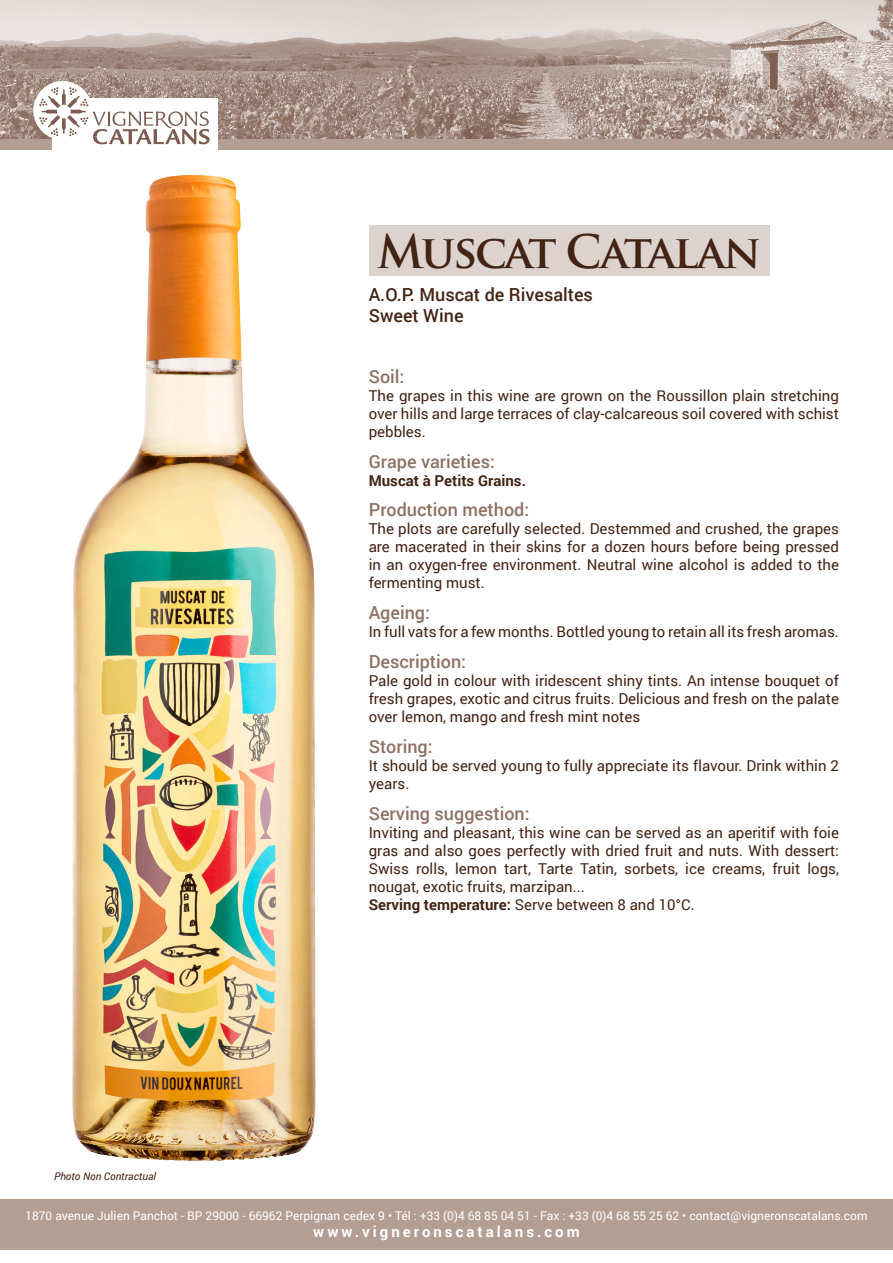
<style>
.page{position:relative;width:893px;height:1263px;background:#fff}
.page>*{position:absolute;margin:0;border:0;box-sizing:border-box;transform-origin:0 0}
.t1{font:700 45px "Trajan Pro";letter-spacing:-.05em;color:#432313}
.t2{font:500 18px "Roboto";color:#8d7163}
.t3{font:500 18px/21px "Roboto";color:#432313}
.t4{font:15px/18px "Roboto";color:#432313;text-align:justify}
.t5{font:700 15px "Roboto";letter-spacing:.2em;color:#fff}
.t6{font:700 15px "Roboto";color:#432313}
.t7{font:12px "Roboto";color:#fff}
.t8{font:italic 10.5px "Roboto";color:#432313}
.s1{font-weight:700}
</style>
<div class="page">
<div style="left:0;top:125px;width:893px;height:25px;background:#b39e94"></div>
<img style="left:0;top:0;width:893px;height:138px">
<div style="left:52px;top:99px;width:166px;height:52px;background:#fff"></div>
<div style="left:33px;top:81px;width:59px;height:59px;background:#fff;border-radius:50%"></div>
<svg style="left:39px;top:87px;width:171px;height:57px"></svg>
<div style="left:0;top:1199px;width:893px;height:50px;background:#b39e94"></div>
<img style="left:72px;top:175px;width:244px;height:986px">
<div style="left:369px;top:225px;width:401px;height:51px;background:#ddd3ce"></div>
<h1 class="t1" style="left:377px;top:223px;width:385px">Muscat Catalan</h1>
<p class="t3" style="left:369px;top:284px;width:226px">A.O.P. Muscat de Rivesaltes<br>Sweet Wine</p>
<p class="t8" style="left:54px;top:1168px;width:104px">Photo Non Contractual</p>
<p class="t2" style="left:369px;top:364px;width:37px">Soil:</p>
<p class="t4" style="left:369px;top:386px;width:472px">The grapes in this wine are grown on the Roussillon plain stretching over hills and large terraces of clay-calcareous soil covered with schist pebbles.</p>
<p class="t2" style="left:369px;top:449px;width:128px">Grape varieties:</p>
<p class="t6" style="left:369px;top:470px;width:159px">Muscat à Petits Grains.</p>
<p class="t2" style="left:369px;top:497px;width:162px">Production method:</p>
<p class="t4" style="left:369px;top:519px;width:472px">The plots are carefully selected. Destemmed and crushed, the grapes are macerated in their skins for a dozen hours before being pressed in an oxygen-free environment. Neutral wine alcohol is added to the fermenting must.</p>
<p class="t2" style="left:369px;top:600px;width:63px">Ageing:</p>
<p class="t4" style="left:369px;top:622px;width:472px">In full vats for a few months. Bottled young to retain all its fresh aromas.</p>
<p class="t2" style="left:369px;top:649px;width:99px">Description:</p>
<p class="t4" style="left:369px;top:671px;width:472px">Pale gold in colour with iridescent shiny tints. An intense bouquet of fresh grapes, exotic and citrus fruits. Delicious and fresh on the palate over lemon, mango and fresh mint notes</p>
<p class="t2" style="left:369px;top:734px;width:65px">Storing:</p>
<p class="t4" style="left:369px;top:756px;width:472px">It should be served young to fully appreciate its flavour. Drink within 2 years.</p>
<p class="t2" style="left:369px;top:800px;width:162px">Serving suggestion:</p>
<p class="t4" style="left:369px;top:823px;width:472px;text-align:left">Inviting and pleasant, this wine can be served as an aperitif with foie gras and also goes perfectly with dried fruit and nuts. With dessert:<br>Swiss rolls, lemon tart, Tarte Tatin, sorbets, ice creams, fruit logs, nougat, exotic fruits, marzipan...<br><span class="s1">Serving temperature:</span> Serve between 8 and 10°C.</p>
<p class="t7" style="left:25px;top:1207px;width:844px">1870 avenue Julien Panchot - BP 29000 - 66962 Perpignan cedex 9 • Tél : +33 (0)4 68 85 04 51 - Fax : +33 (0)4 68 55 25 62 • contact@vigneronscatalans.com</p>
<p class="t5" style="left:313px;top:1221px;width:268px">www.vigneronscatalans.com</p>
</div>
